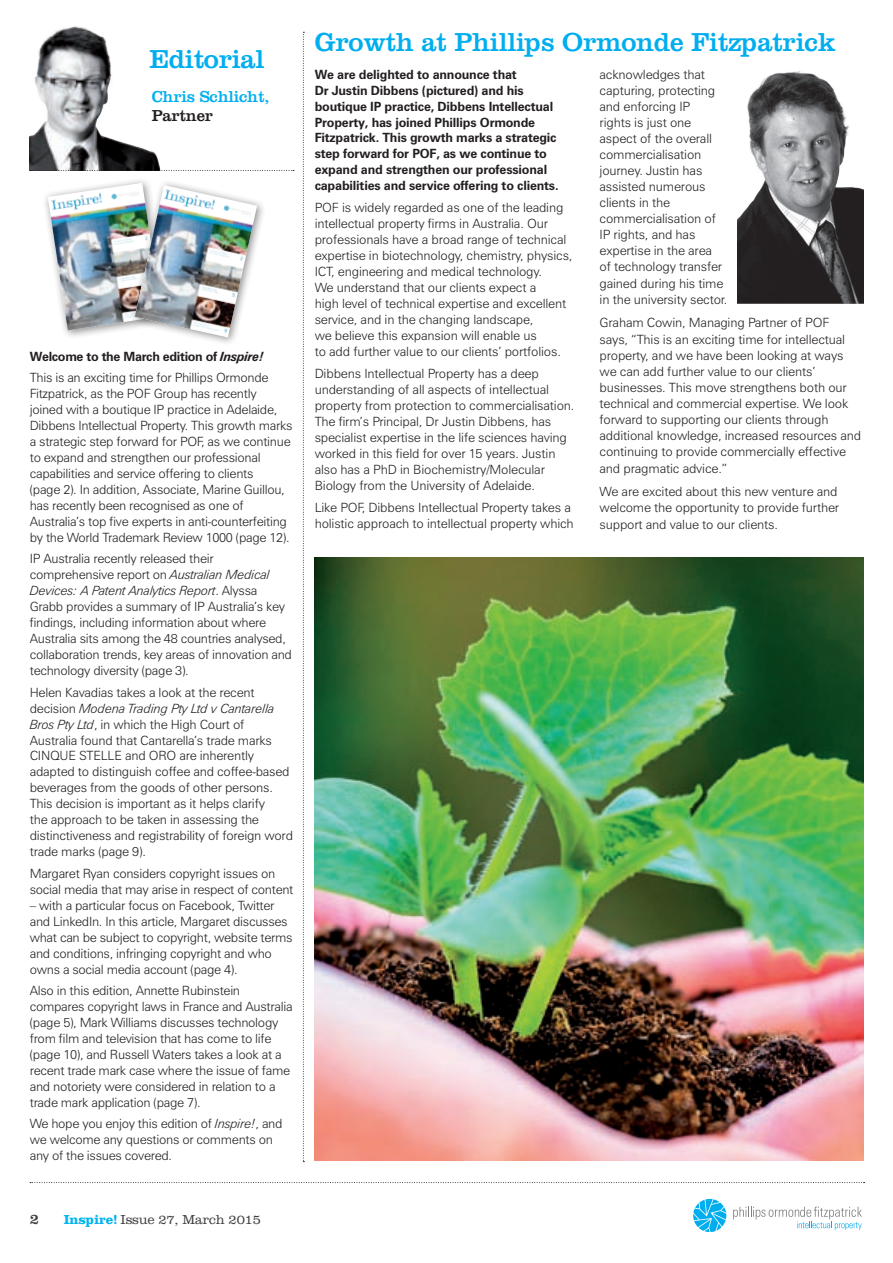
<style>
.page{position:relative;width:893px;height:1263px;background:#fff}
.page>*{position:absolute;margin:0;border:0;box-sizing:border-box;transform-origin:0 0}
.NEW_HEADLINE_A{font:27px "Clarendon";letter-spacing:-.01em;color:#00aeef}
.NEW_BYLINE{font:16.5px/19.5px "Clarendon";letter-spacing:-.01em;color:#00aeef}
._2_PAOLI_Feature_Tex{font:15px "Clarendon";color:#3e3e3f}
._2_PAOLI_Feature_Tex-2{font:300 13.5px "Clarendon";letter-spacing:-.01em;color:#3e3e3f}
.NEW_BODY{font:300 12.75px/16px "Zurich BT";letter-spacing:-.02em;color:#231f20}
.NEW_BODY-2{font:700 12.75px/15.8px "Zurich BT";letter-spacing:-.015em;color:#231f20}
.s1{color:#231f20}
.s2{font-style:italic}
.s3{font-weight:700;color:#00b3ef}
</style>
<div class="page">
<svg style="left:693px;top:1199px;width:33px;height:33px"></svg>
<svg style="left:733px;top:1206px;width:129px;height:24px"></svg>
<svg style="left:30px;top:1182px;width:835px;height:1px"></svg>
<img style="left:315px;top:557px;width:548px;height:604px">
<img style="left:30px;top:26px;width:131px;height:144px">
<svg style="left:30px;top:170px;width:264px;height:1px"></svg>
<svg style="left:303px;top:32px;width:1px;height:1130px"></svg>
<div style="left:129px;top:179px;width:137px;height:167px;background:#231f20;opacity:.5"></div>
<img style="left:48px;top:183px;width:209px;height:154px">
<img style="left:135px;top:185px;width:122px;height:152px">
<img style="left:738px;top:71px;width:125px;height:232px">
<p class="NEW_HEADLINE_A" style="left:150px;top:43px;width:116px">Editorial</p>
<p class="NEW_BYLINE" style="left:152px;top:86px;width:119px">Chris Schlicht,<br><span class="s1">Partner</span></p>
<p class="NEW_BODY-2" style="left:30px;top:349px;width:236px">Welcome to the March edition of <span class="s2">Inspire!</span></p>
<p class="NEW_BODY" style="left:30px;top:370px;width:264px">This is an exciting time for Phillips Ormonde Fitzpatrick, as the POF Group has recently joined with a boutique IP practice in Adelaide, Dibbens Intellectual Property. This growth marks a strategic step forward for POF, as we continue to expand and strengthen our professional capabilities and service offering to clients<br>(page 2). In addition, Associate, Marine Guillou, has recently been recognised as one of Australia’s top five experts in anti-counterfeiting by the World Trademark Review 1000 (page 12).</p>
<p class="NEW_BODY" style="left:30px;top:551px;width:264px">IP Australia recently released their comprehensive report on <span class="s2">Australian Medical Devices: A Patent Analytics Report</span>. Alyssa Grabb provides a summary of IP Australia’s key findings, including information about where Australia sits among the 48 countries analysed, collaboration trends, key areas of innovation and technology diversity (page 3).</p>
<p class="NEW_BODY" style="left:30px;top:684px;width:265px">Helen Kavadias takes a look at the recent decision <span class="s2">Modena Trading Pty Ltd v Cantarella Bros Pty Ltd</span>, in which the High Court of Australia found that Cantarella’s trade marks CINQUE STELLE and ORO are inherently adapted to distinguish coffee and coffee-based beverages from the goods of other persons.<br>This decision is important as it helps clarify<br>the approach to be taken in assessing the distinctiveness and registrability of foreign word trade marks (page 9).</p>
<p class="NEW_BODY" style="left:30px;top:865px;width:265px">Margaret Ryan considers copyright issues on social media that may arise in respect of content</p>
<p class="NEW_BODY" style="left:30px;top:897px;width:264px">– with a particular focus on Facebook, Twitter and LinkedIn. In this article, Margaret discusses what can be subject to copyright, website terms and conditions, infringing copyright and who owns a social media account (page 4).</p>
<p class="NEW_BODY" style="left:30px;top:982px;width:264px">Also in this edition, Annette Rubinstein compares copyright laws in France and Australia (page 5), Mark Williams discusses technology from film and television that has come to life (page 10), and Russell Waters takes a look at a recent trade mark case where the issue of fame and notoriety were considered in relation to a trade mark application (page 7).</p>
<p class="NEW_BODY" style="left:30px;top:1115px;width:254px">We hope you enjoy this edition of <span class="s2">Inspire!</span>, and we welcome any questions or comments on any of the issues covered.</p>
<p class="_2_PAOLI_Feature_Tex" style="left:30px;top:1210px;width:11px">2</p>
<p class="_2_PAOLI_Feature_Tex-2" style="left:64px;top:1211px;width:199px"><span class="s3">Inspire!</span> Issue 27, March 2015</p>
<p class="NEW_HEADLINE_A" style="left:315px;top:26px;width:522px">Growth at Phillips Ormonde Fitzpatrick</p>
<p class="NEW_BODY-2" style="left:315px;top:67px;width:245px">We are delighted to announce that<br>Dr Justin Dibbens (pictured) and his boutique IP practice, Dibbens Intellectual Property, has joined Phillips Ormonde Fitzpatrick. This growth marks a strategic step forward for POF, as we continue to expand and strengthen our professional capabilities and service offering to clients.</p>
<p class="NEW_BODY" style="left:315px;top:199px;width:259px">POF is widely regarded as one of the leading intellectual property firms in Australia. Our professionals have a broad range of technical expertise in biotechnology, chemistry, physics, ICT, engineering and medical technology.<br>We understand that our clients expect a<br>high level of technical expertise and excellent service, and in the changing landscape,<br>we believe this expansion will enable us<br>to add further value to our clients’ portfolios.</p>
<p class="NEW_BODY" style="left:315px;top:365px;width:261px">Dibbens Intellectual Property has a deep understanding of all aspects of intellectual property from protection to commercialisation.<br>The firm’s Principal, Dr Justin Dibbens, has specialist expertise in the life sciences having worked in this field for over 15 years. Justin also has a PhD in Biochemistry/Molecular Biology from the University of Adelaide.</p>
<p class="NEW_BODY" style="left:315px;top:500px;width:261px">Like POF, Dibbens Intellectual Property takes a holistic approach to intellectual property which</p>
<p class="NEW_BODY" style="left:600px;top:66px;width:129px">acknowledges that capturing, protecting and enforcing IP<br>rights is just one aspect of the overall commercialisation journey. Justin has assisted numerous clients in the commercialisation of<br>IP rights, and has expertise in the area<br>of technology transfer gained during his time in the university sector.</p>
<p class="NEW_BODY" style="left:600px;top:315px;width:263px">Graham Cowin, Managing Partner of POF<br>says, “This is an exciting time for intellectual property, and we have been looking at ways we can add further value to our clients’ businesses. This move strengthens both our technical and commercial expertise. We look forward to supporting our clients through additional knowledge, increased resources and continuing to provide commercially effective and pragmatic advice.”</p>
<p class="NEW_BODY" style="left:600px;top:484px;width:241px;text-align:justify">We are excited about this new venture and welcome the opportunity to provide further support and value to our clients.</p>
</div>
